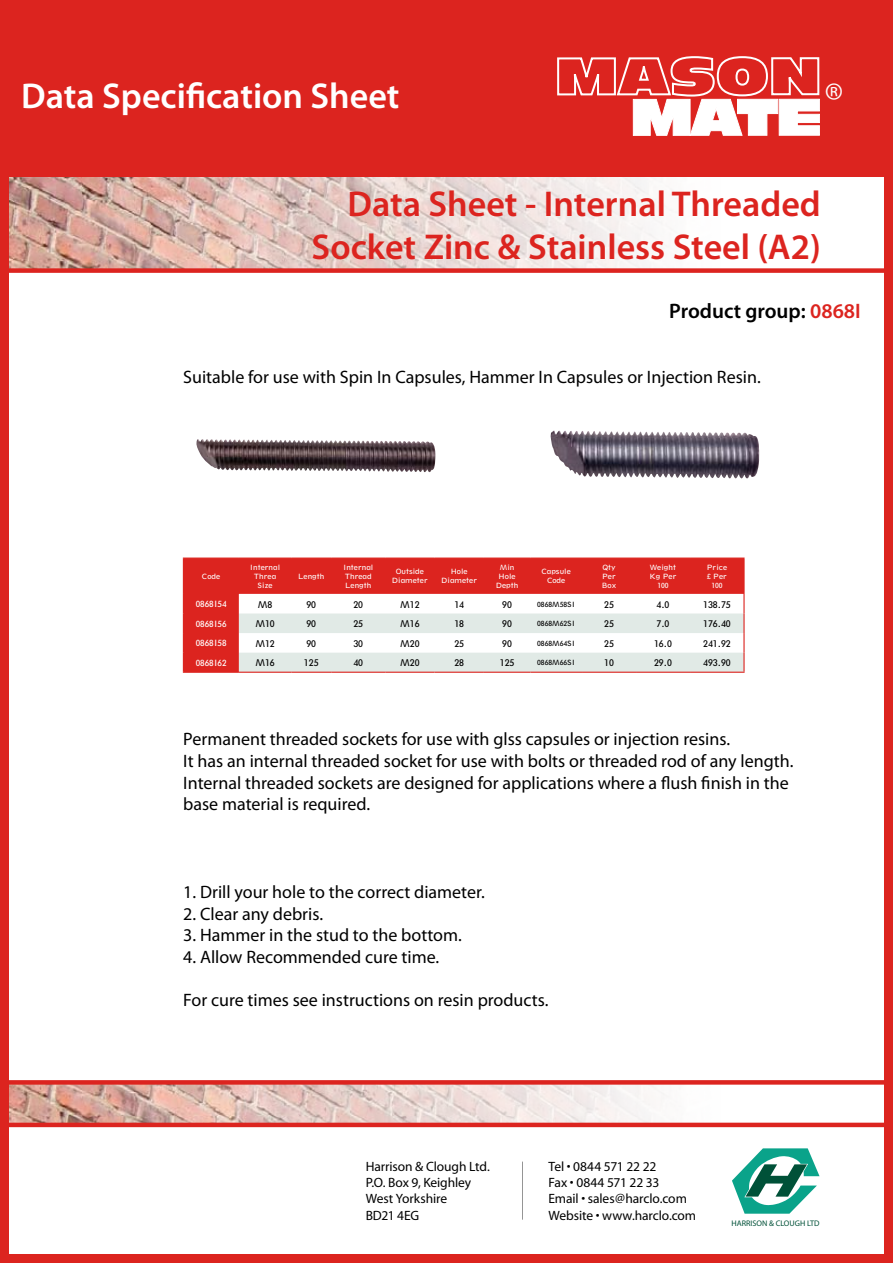
<style>
.page{position:relative;width:893px;height:1263px;background:#fff}
.page>*{position:absolute;margin:0;border:0;box-sizing:border-box;transform-origin:0 0}
.t1{font:600 36px/43.2px "Myriad Pro";color:#dc241f;text-align:right}
.t2{font:600 36px "Myriad Pro";color:#fff}
.t3{font:36px "Myriad";color:#fff}
.t4{font:600 21px "Myriad Pro";color:#000}
.t5{font:18px/21.6px "Myriad Pro";color:#000}
.t6{font:13.5px/16.2px "Myriad";letter-spacing:-.01em;color:#000}
.t7{font:9.75px "Spartan Book Classified";color:#000}
.t8{font:9px "Spartan Book Classified";color:#fff}
.t9{font:8.1px "Myriad Pro";color:#005138}
.t10{font:7.5px/9px "Spartan Book Classified";color:#fff;text-align:center}
.t11{font:7.5px "Spartan Book Classified";color:#000}
.s1{color:#dc241f}
</style>
<div class="page">
<img style="left:10px;top:177px;width:663px;height:91px">
<img style="left:10px;top:1085px;width:873px;height:38px">
<div style="left:0;top:0;width:893px;height:177px;background:#dc241f"></div>
<div style="left:0;top:3px;width:893px;height:1260px;border:9px solid #dc241f"></div>
<svg style="left:557px;top:56px;width:263px;height:80px"></svg>
<div style="left:0;top:268px;width:893px;height:5px;background:#dc241f"></div>
<div style="left:0;top:1080px;width:893px;height:5px;background:#dc241f"></div>
<hr style="left:0;top:1123px;width:893px;height:4px;background:#dc241f">
<svg style="left:732px;top:1148px;width:87px;height:66px"></svg>
<hr style="left:522px;top:1161px;width:1px;height:59px;background:#000">
<img style="left:550px;top:431px;width:209px;height:48px">
<img style="left:196px;top:440px;width:227px;height:32px">
<div style="left:184px;top:559px;width:559px;height:113px;background:#dc241f"></div>
<hr style="left:183px;top:557px;width:56px;height:2px;background:#dc241f">
<hr style="left:183px;top:559px;width:1px;height:35px;background:#dc241f">
<hr style="left:239px;top:557px;width:52px;height:2px;background:#dc241f">
<hr style="left:291px;top:557px;width:40px;height:2px;background:#dc241f">
<hr style="left:331px;top:557px;width:54px;height:2px;background:#dc241f">
<hr style="left:385px;top:557px;width:50px;height:2px;background:#dc241f">
<hr style="left:435px;top:557px;width:49px;height:2px;background:#dc241f">
<hr style="left:484px;top:557px;width:46px;height:2px;background:#dc241f">
<hr style="left:530px;top:557px;width:52px;height:2px;background:#dc241f">
<hr style="left:582px;top:557px;width:54px;height:2px;background:#dc241f">
<hr style="left:636px;top:557px;width:54px;height:2px;background:#dc241f">
<hr style="left:690px;top:557px;width:55px;height:2px;background:#dc241f">
<hr style="left:743px;top:559px;width:2px;height:35px;background:#dc241f">
<svg style="left:183px;top:594px;width:1px;height:78px"></svg>
<svg style="left:239px;top:594px;width:506px;height:78px"></svg>
<hr style="left:183px;top:672px;width:56px;height:1px;background:#dc241f">
<hr style="left:239px;top:672px;width:52px;height:1px;background:#dc241f">
<hr style="left:291px;top:672px;width:40px;height:1px;background:#dc241f">
<hr style="left:331px;top:672px;width:54px;height:1px;background:#dc241f">
<hr style="left:385px;top:672px;width:50px;height:1px;background:#dc241f">
<hr style="left:435px;top:672px;width:49px;height:1px;background:#dc241f">
<hr style="left:484px;top:672px;width:46px;height:1px;background:#dc241f">
<hr style="left:530px;top:672px;width:52px;height:1px;background:#dc241f">
<hr style="left:582px;top:672px;width:54px;height:1px;background:#dc241f">
<hr style="left:636px;top:672px;width:54px;height:1px;background:#dc241f">
<hr style="left:690px;top:672px;width:55px;height:1px;background:#dc241f">
<h1 class="t2" style="left:21px;top:73px;width:380px">Data Specification Sheet</h1>
<h1 class="t3" style="left:825px;top:78px;width:20px">®</h1>
<h1 class="t1" style="left:312px;top:182px;width:511px">Data Sheet - Internal Threaded<br>Socket Zinc &amp; Stainless Steel (A2)</h1>
<p class="t4" style="left:669px;top:297px;width:193px">Product group: <span class="s1">0868I</span></p>
<p class="t5" style="left:183px;top:366px;width:579px">Suitable for use with Spin In Capsules, Hammer In Capsules or Injection Resin.</p>
<p class="t10" style="left:202px;top:572px;width:20px">Code</p>
<p class="t10" style="left:250px;top:563px;width:32px">Internal<br>Threa<br>Size</p>
<p class="t10" style="left:298px;top:572px;width:28px">Length</p>
<p class="t10" style="left:343px;top:563px;width:32px;text-align:left">Internal<br>Thread<br>Length</p>
<p class="t10" style="left:392px;top:567px;width:37px">Outside<br>Diameter</p>
<p class="t10" style="left:441px;top:567px;width:37px">Hole<br>Diameter</p>
<p class="t10" style="left:496px;top:563px;width:24px">Min<br>Hole<br>Depth</p>
<p class="t10" style="left:541px;top:567px;width:31px">Capsule<br>Code</p>
<p class="t10" style="left:602px;top:563px;width:16px;text-align:justify">Qty Per Box</p>
<p class="t10" style="left:649px;top:563px;width:29px">Weight<br>Kg Per<br>100</p>
<p class="t10" style="left:707px;top:563px;width:22px">Price £ Per<br>100</p>
<p class="t8" style="left:196px;top:599px;width:32px">0868I54</p>
<p class="t7" style="left:258px;top:598px;width:16px">M8</p>
<p class="t7" style="left:306px;top:598px;width:11px">90</p>
<p class="t7" style="left:353px;top:598px;width:11px">20</p>
<p class="t7" style="left:400px;top:598px;width:21px">M12</p>
<p class="t7" style="left:454px;top:598px;width:11px">14</p>
<p class="t7" style="left:502px;top:598px;width:11px">90</p>
<p class="t11" style="left:537px;top:599px;width:39px">0868M58SI</p>
<p class="t7" style="left:604px;top:598px;width:11px">25</p>
<p class="t7" style="left:656px;top:598px;width:14px">4.0</p>
<p class="t7" style="left:703px;top:598px;width:29px">138.75</p>
<p class="t8" style="left:196px;top:618px;width:32px">0868I56</p>
<p class="t7" style="left:255px;top:618px;width:21px">M10</p>
<p class="t7" style="left:306px;top:618px;width:11px">90</p>
<p class="t7" style="left:353px;top:618px;width:11px">25</p>
<p class="t7" style="left:400px;top:618px;width:21px">M16</p>
<p class="t7" style="left:454px;top:618px;width:11px">18</p>
<p class="t7" style="left:502px;top:618px;width:11px">90</p>
<p class="t11" style="left:537px;top:619px;width:39px">0868M62SI</p>
<p class="t7" style="left:604px;top:618px;width:11px">25</p>
<p class="t7" style="left:656px;top:618px;width:14px">7.0</p>
<p class="t7" style="left:703px;top:618px;width:29px">176.40</p>
<p class="t8" style="left:196px;top:638px;width:32px">0868I58</p>
<p class="t7" style="left:255px;top:637px;width:21px">M12</p>
<p class="t7" style="left:306px;top:637px;width:11px">90</p>
<p class="t7" style="left:353px;top:637px;width:11px">30</p>
<p class="t7" style="left:400px;top:637px;width:21px">M20</p>
<p class="t7" style="left:454px;top:637px;width:11px">25</p>
<p class="t7" style="left:502px;top:637px;width:11px">90</p>
<p class="t11" style="left:537px;top:639px;width:39px">0868M64SI</p>
<p class="t7" style="left:604px;top:637px;width:11px">25</p>
<p class="t7" style="left:654px;top:637px;width:19px">16.0</p>
<p class="t7" style="left:703px;top:637px;width:29px">241.92</p>
<p class="t8" style="left:196px;top:657px;width:32px">0868I62</p>
<p class="t7" style="left:255px;top:657px;width:21px">M16</p>
<p class="t7" style="left:304px;top:657px;width:16px">125</p>
<p class="t7" style="left:353px;top:657px;width:11px">40</p>
<p class="t7" style="left:400px;top:657px;width:21px">M20</p>
<p class="t7" style="left:454px;top:657px;width:11px">28</p>
<p class="t7" style="left:500px;top:657px;width:16px">125</p>
<p class="t11" style="left:537px;top:658px;width:39px">0868M66SI</p>
<p class="t7" style="left:604px;top:657px;width:11px">10</p>
<p class="t7" style="left:654px;top:657px;width:19px">29.0</p>
<p class="t7" style="left:703px;top:657px;width:29px">493.90</p>
<p class="t5" style="left:183px;top:728px;width:612px">Permanent threaded sockets for use with glss capsules or injection resins.<br>It has an internal threaded socket for use with bolts or threaded rod of any length.<br>Internal threaded sockets are designed for applications where a flush finish in the base material is required.</p>
<p class="t5" style="left:183px;top:881px;width:303px">1. Drill your hole to the correct diameter.</p>
<p class="t5" style="left:183px;top:902px;width:141px">2. Clear any debris.</p>
<p class="t5" style="left:183px;top:924px;width:280px">3. Hammer in the stud to the bottom.</p>
<p class="t5" style="left:183px;top:945px;width:258px">4. Allow Recommended cure time.</p>
<p class="t5" style="left:183px;top:989px;width:367px">For cure times see instructions on resin products.</p>
<p class="t6" style="left:366px;top:1159px;width:126px">Harrison &amp; Clough Ltd.<br>P.O. Box 9, Keighley<br>West Yorkshire<br>BD21 4EG</p>
<p class="t6" style="left:548px;top:1159px;width:149px">Tel • 0844 571 22 22<br>Fax • 0844 571 22 33<br>Email • sales@harclo.com<br>Website • www.harclo.com</p>
<p class="t9" style="left:731px;top:1218px;width:90px">HARRISON &amp; CLOUGH LTD</p>
</div>
